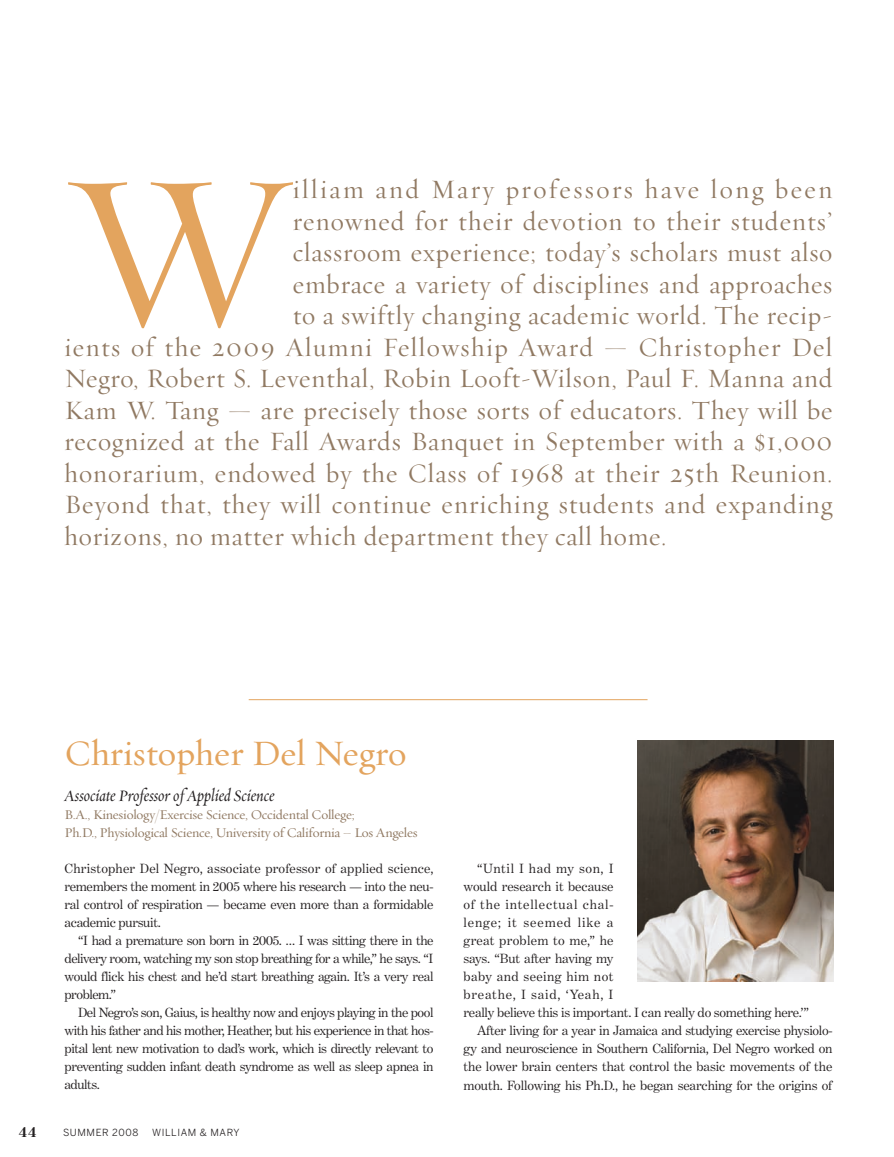
<style>
.page{position:relative;width:894px;height:1157px;background:#fff}
.page>*{position:absolute;margin:0;border:0;box-sizing:border-box;transform-origin:0 0}
.t1{font:221.4px "Requiem Display HTF Roman";color:#e3a45e}
.t2{font:36px "Requiem Text HTF Roman";color:#e3a45e}
.t3{font:27px "Requiem Display HTF Roman";letter-spacing:.04em;color:#907962}
.t4{font:27px "Requiem Display HTF Roman";letter-spacing:.09em;color:#907962}
.t5{font:18px "Requiem Display HTF Italic";color:#231f20}
.t6{font:700 15px "Benton Modern One";color:#231f20}
.t7{font:13.5px/18px "Benton Modern One";letter-spacing:-.015em;color:#231f20;text-align:justify}
.t8{font:13.5px/18px "Requiem Text HTF Roman";letter-spacing:-.02em;color:#907962}
.t9{font:13.5px "Benton Modern One";letter-spacing:.06em;color:#231f20}
.t10{font:13.5px "Benton Modern One";letter-spacing:.02em;color:#231f20}
.t11{font:13.5px "Benton Modern One";letter-spacing:.065em;color:#231f20}
.t12{font:13.5px "Benton Modern One";letter-spacing:.03em;color:#231f20}
.t13{font:13.5px "Benton Modern One";letter-spacing:.045em;color:#231f20}
.t14{font:9.75px "Benton Sans";letter-spacing:.065em;color:#231f20}
</style>
<div class="page">
<svg style="left:248px;top:699px;width:586px;height:283px"></svg>
<h1 class="t1" style="left:64px;top:118px;width:223px">W</h1>
<h3 class="t4" style="left:292px;top:173px;width:541px">illiam and Mary professors have long been</h3>
<h3 class="t3" style="left:292px;top:204px;width:541px">renowned for their devotion to their students’</h3>
<h3 class="t3" style="left:292px;top:236px;width:541px">classroom experience; today’s scholars must also</h3>
<h3 class="t3" style="left:292px;top:267px;width:541px">embrace a variety of disciplines and approaches</h3>
<h3 class="t3" style="left:292px;top:299px;width:541px">to a swiftly changing academic world. The recip-</h3>
<h3 class="t3" style="left:64px;top:330px;width:769px">ients of the 2009 Alumni Fellowship Award — Christopher Del</h3>
<h3 class="t3" style="left:64px;top:362px;width:769px">Negro, Robert S. Leventhal, Robin Looft-Wilson, Paul F. Manna and</h3>
<h3 class="t3" style="left:64px;top:393px;width:769px">Kam W. Tang — are precisely those sorts of educators. They will be</h3>
<h3 class="t3" style="left:64px;top:425px;width:769px">recognized at the Fall Awards Banquet in September with a $1,000</h3>
<h3 class="t3" style="left:64px;top:456px;width:769px">honorarium, endowed by the Class of 1968 at their 25th Reunion.</h3>
<h3 class="t3" style="left:64px;top:488px;width:769px">Beyond that, they will continue enriching students and expanding</h3>
<h3 class="t3" style="left:64px;top:519px;width:603px">horizons, no matter which department they call home.</h3>
<h2 class="t2" style="left:64px;top:731px;width:343px">Christopher Del Negro</h2>
<h3 class="t5" style="left:64px;top:784px;width:211px">Associate Professor of Applied Science</h3>
<p class="t8" style="left:64px;top:805px;width:354px">B.A., Kinesiology/Exercise Science, Occidental College;<br>Ph.D., Physiological Science, University of California – Los Angeles</p>
<p class="t7" style="left:64px;top:859px;width:370px">Christopher Del Negro, associate professor of applied science, remembers the moment in 2005 where his research — into the neu&shy;ral control of respiration — became even more than a formidable academic pursuit.</p>
<p class="t7" style="left:64px;top:931px;width:370px;text-indent:14px">“I had a premature son born in 2005. … I was sitting there in the delivery room, watching my son stop breathing for a while,” he says. “I would flick his chest and he’d start breathing again. It’s a very real problem.”</p>
<p class="t7" style="left:64px;top:1003px;width:370px;text-indent:14px">Del Negro’s son, Gaius, is healthy now and enjoys playing in the pool with his father and his mother, Heather, but his experience in that hos&shy;pital lent new motivation to dad’s work, which is directly relevant to preventing sudden infant death syndrome as well as sleep apnea in adults.</p>
<p class="t6" style="left:19px;top:1123px;width:19px">44</p>
<p class="t14" style="left:63px;top:1127px;width:77px">SUMMER 2008</p>
<p class="t14" style="left:152px;top:1127px;width:89px">WILLIAM &amp; MARY</p>
<p class="t13" style="left:477px;top:860px;width:138px">“Until I had my son, I</p>
<p class="t7" style="left:463px;top:877px;width:151px">would research it because</p>
<p class="t9" style="left:463px;top:896px;width:151px">of the intellectual chal-</p>
<p class="t11" style="left:463px;top:914px;width:151px">lenge; it seemed like a</p>
<p class="t10" style="left:463px;top:932px;width:151px">great problem to me,” he</p>
<p class="t7" style="left:463px;top:949px;width:151px">says. “But after having my</p>
<p class="t12" style="left:463px;top:968px;width:151px">baby and seeing him not</p>
<p class="t9" style="left:463px;top:986px;width:151px">breathe, I said, ‘Yeah, I</p>
<p class="t7" style="left:463px;top:1003px;width:347px">really believe this is important. I can really do something here.’”</p>
<p class="t7" style="left:477px;top:1021px;width:357px">After living for a year in Jamaica and studying exercise physiolo-</p>
<p class="t7" style="left:463px;top:1039px;width:370px">gy and neuroscience in Southern California, Del Negro worked on</p>
<p class="t7" style="left:463px;top:1057px;width:370px">the lower brain centers that control the basic movements of the</p>
<p class="t7" style="left:463px;top:1075px;width:370px">mouth. Following his Ph.D., he began searching for the origins of</p>
</div>
